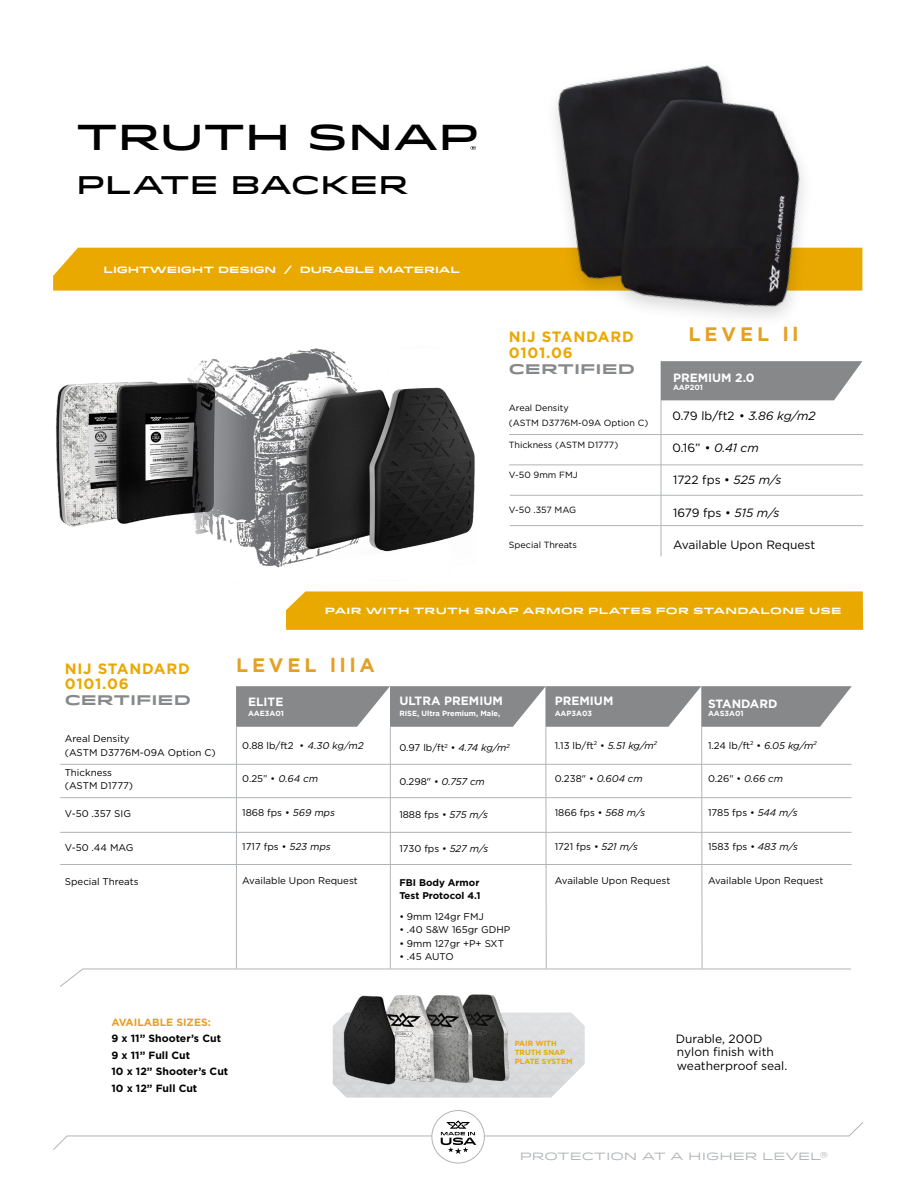
<style>
.page{position:relative;width:918px;height:1188px;background:#fff}
.page>*{position:absolute;margin:0;border:0;box-sizing:border-box;transform-origin:0 0}
.t1{font:500 36px "Idlewild";letter-spacing:-.01em;color:#000}
.t2{font:500 25.5px "Idlewild";letter-spacing:-.005em;color:#000}
.t3{font:700 19.5px "Gotham";letter-spacing:.2em;color:#e4a024}
.t4{font:700 15px/15.9px "Gotham";letter-spacing:.05em;color:#eaa900}
.t5{font:700 13.8px "Idlewild";color:#86888a}
.t6{font:12px/13.5px "Gotham";color:#000}
.t7{font:700 12px "Gotham";color:#fff}
.t8{font:italic 12px "Gotham";color:#000}
.t9{font:700 10.5px/16.5px "Gotham";color:#000}
.t10{font:10.5px "Idlewild";color:#b1b4b6}
.t11{font:9.75px/13.5px "Gotham";color:#000}
.t12{font:700 9.75px/13.5px "Gotham";color:#000}
.t13{font:9px/15px "Gotham";color:#000}
.t14{font:700 9px "Idlewild";letter-spacing:.03em;color:#fff}
.t15{font:700 9px "Idlewild";letter-spacing:-.01em;color:#fff}
.t16{font:700 7.5px "Gotham";color:#fff}
.t17{font:700 7.5px/9px "Gotham";color:#eaa900}
.s1{font-style:normal}
.s2{font-style:italic}
.s3{color:#e4a024}
</style>
<div class="page">
<svg style="left:53px;top:1120px;width:810px;height:34px"></svg>
<div style="left:286px;top:591px;width:577px;height:39px;background:#eaa900"></div>
<div style="left:53px;top:248px;width:809px;height:43px;background:#eaa900"></div>
<div style="left:544px;top:58px;width:271px;height:270px;background:#000;opacity:.15"></div>
<img style="left:531px;top:63px;width:277px;height:265px">
<img style="left:56px;top:348px;width:419px;height:220px">
<svg style="left:60px;top:968px;width:791px;height:19px"></svg>
<svg style="left:236px;top:686px;width:616px;height:41px;background:#939597"></svg>
<hr style="left:60px;top:764px;width:792px;height:1px;background:#b1b4b6">
<hr style="left:60px;top:864px;width:792px;height:1px;background:#b1b4b6">
<hr style="left:60px;top:797px;width:792px;height:1px;background:#b1b4b6">
<hr style="left:60px;top:832px;width:792px;height:1px;background:#b1b4b6">
<hr style="left:545px;top:727px;width:2px;height:242px;background:#b1b4b6">
<hr style="left:390px;top:727px;width:1px;height:242px;background:#b1b4b6">
<hr style="left:236px;top:726px;width:1px;height:243px;background:#b1b4b6">
<hr style="left:701px;top:727px;width:1px;height:242px;background:#b1b4b6">
<svg style="left:661px;top:361px;width:201px;height:39px;background:#8e9092"></svg>
<hr style="left:509px;top:434px;width:354px;height:1px;background:#b1b4b6">
<hr style="left:510px;top:525px;width:353px;height:1px;background:#b1b4b6">
<hr style="left:510px;top:495px;width:353px;height:1px;background:#b1b4b6">
<hr style="left:509px;top:465px;width:354px;height:1px;background:#b1b4b6">
<hr style="left:661px;top:400px;width:1px;height:156px;background:#b1b4b6">
<img style="left:334px;top:978px;width:186px;height:120px">
<svg style="left:471px;top:146px;width:5px;height:4px"></svg>
<div style="left:857px;top:1150px;width:26px;height:16px;background:#fff"></div>
<p class="t1" style="left:76px;top:109px;width:404px">TRUTH SNAP</p>
<p class="t2" style="left:76px;top:165px;width:334px">PLATE BACKER</p>
<p class="t15" style="left:104px;top:263px;width:358px">LIGHTWEIGHT DESIGN / DURABLE MATERIAL</p>
<p class="t4" style="left:509px;top:329px;width:126px">NIJ STANDARD</p>
<p class="t3" style="left:689px;top:321px;width:111px">LEVEL ll</p>
<p class="t4" style="left:509px;top:344px;width:65px">0101.06</p>
<p class="t5" style="left:509px;top:358px;width:128px">CERTIFIED</p>
<p class="t7" style="left:673px;top:370px;width:83px">PREMIUM 2.0</p>
<p class="t16" style="left:673px;top:382px;width:31px">AAP201</p>
<p class="t13" style="left:509px;top:400px;width:141px">Areal Density<br>(ASTM D3776M-09A Option C)</p>
<p class="t13" style="left:509px;top:437px;width:111px">Thickness (ASTM D1777)</p>
<p class="t13" style="left:509px;top:467px;width:70px">V-50 9mm FMJ</p>
<p class="t13" style="left:509px;top:502px;width:69px">V-50 .357 MAG</p>
<p class="t13" style="left:509px;top:537px;width:70px">Special Threats</p>
<p class="t8" style="left:673px;top:408px;width:144px">0.79 lb/ft2 <span class="s1">•</span> 3.86 kg/m2</p>
<p class="t8" style="left:673px;top:440px;width:87px">0.16”<span class="s1">•</span> 0.41 cm</p>
<p class="t6" style="left:673px;top:473px;width:110px">1722 fps • <span class="s2">525 m/s</span></p>
<p class="t6" style="left:673px;top:505px;width:108px">1679 fps • <span class="s2">515 m/s</span></p>
<p class="t6" style="left:673px;top:538px;width:144px">Available Upon Request</p>
<p class="t14" style="left:325px;top:604px;width:518px">PAIR WITH TRUTH SNAP ARMOR PLATES FOR STANDALONE USE</p>
<p class="t3" style="left:236px;top:652px;width:140px">LEVEL lllA</p>
<p class="t4" style="left:65px;top:660px;width:126px">NIJ STANDARD<br>0101.06</p>
<p class="t5" style="left:65px;top:690px;width:128px">CERTIFIED</p>
<p class="t7" style="left:248px;top:694px;width:37px">ELITE</p>
<p class="t7" style="left:399px;top:692px;width:105px">ULTRA PREMIUM</p>
<p class="t7" style="left:555px;top:692px;width:60px">PREMIUM</p>
<p class="t7" style="left:708px;top:695px;width:71px">STANDARD</p>
<p class="t16" style="left:248px;top:708px;width:37px">AAE3A01</p>
<p class="t16" style="left:399px;top:708px;width:102px">RISE, Ultra Premium, Male,</p>
<p class="t16" style="left:555px;top:708px;width:39px">AAP3A03</p>
<p class="t16" style="left:708px;top:708px;width:37px">AAS3A01</p>
<p class="t11" style="left:65px;top:732px;width:152px">Areal Density<br>(ASTM D3776M-09A Option C)</p>
<p class="t11" style="left:65px;top:765px;width:70px">Thickness (ASTM D1777)</p>
<p class="t11" style="left:65px;top:807px;width:68px">V-50 .357 SIG</p>
<p class="t11" style="left:65px;top:841px;width:70px">V-50 .44 MAG</p>
<p class="t11" style="left:65px;top:874px;width:75px">Special Threats</p>
<p class="t11" style="left:242px;top:738px;width:125px">0.88 lb/ft2 • <span class="s2">4.30 kg/m2</span></p>
<p class="t11" style="left:242px;top:772px;width:79px">0.25” • <span class="s2">0.64 cm</span></p>
<p class="t11" style="left:242px;top:806px;width:96px">1868 fps • <span class="s2">569 mps</span></p>
<p class="t11" style="left:242px;top:839px;width:92px">1717 fps • <span class="s2">523 mps</span></p>
<p class="t11" style="left:242px;top:873px;width:117px">Available Upon Request</p>
<p class="t9" style="left:111px;top:1014px;width:118px"><span class="s3">AVAILABLE SIZES:<br></span>9 x 11” Shooter’s Cut<br>9 x 11” Full Cut<br>10 x 12” Shooter’s Cut<br>10 x 12” Full Cut</p>
<p class="t11" style="left:399px;top:740px;width:112px">0.97 lb/ft<sup>2</sup> • <span class="s2">4.74 kg/m</span><sup>2</sup></p>
<p class="t11" style="left:399px;top:774px;width:87px">0.298" • <span class="s2">0.757 cm</span></p>
<p class="t11" style="left:399px;top:808px;width:90px">1888 fps • <span class="s2">575 m/s</span></p>
<p class="t11" style="left:399px;top:842px;width:90px">1730 fps • <span class="s2">527 m/s</span></p>
<p class="t12" style="left:399px;top:876px;width:83px">FBI Body Armor<br>Test Protocol 4.1</p>
<p class="t11" style="left:399px;top:909px;width:86px">• 9mm 124gr FMJ</p>
<p class="t11" style="left:399px;top:923px;width:112px">• .40 S&amp;W 165gr GDHP</p>
<p class="t11" style="left:399px;top:936px;width:106px">• 9mm 127gr +P+ SXT</p>
<p class="t11" style="left:399px;top:950px;width:56px">• .45 AUTO</p>
<p class="t11" style="left:555px;top:738px;width:104px">1.13 lb/ft<sup>2</sup> • <span class="s2">5.51 kg/m</span><sup>2</sup></p>
<p class="t11" style="left:555px;top:772px;width:89px">0.238" • <span class="s2">0.604 cm</span></p>
<p class="t11" style="left:555px;top:806px;width:92px">1866 fps • <span class="s2">568 m/s</span></p>
<p class="t11" style="left:555px;top:839px;width:85px">1721 fps • <span class="s2">521 m/s</span></p>
<p class="t11" style="left:555px;top:873px;width:117px">Available Upon Request</p>
<p class="t11" style="left:708px;top:738px;width:110px">1.24 lb/ft<sup>2</sup> • <span class="s2">6.05 kg/m</span><sup>2</sup></p>
<p class="t11" style="left:708px;top:772px;width:77px">0.26" • <span class="s2">0.66 cm</span></p>
<p class="t11" style="left:708px;top:806px;width:91px">1785 fps • <span class="s2">544 m/s</span></p>
<p class="t11" style="left:708px;top:839px;width:91px">1583 fps • <span class="s2">483 m/s</span></p>
<p class="t11" style="left:708px;top:873px;width:117px">Available Upon Request</p>
<p class="t17" style="left:515px;top:1039px;width:59px">PAIR WITH<br>TRUTH SNAP<br>PLATE SYSTEM</p>
<p class="t6" style="left:676px;top:1031px;width:113px">Durable, 200D nylon finish with weatherproof seal.</p>
<p class="t10" style="left:520px;top:1149px;width:310px">PROTECTION AT A HIGHER LEVEL®</p>
</div>
